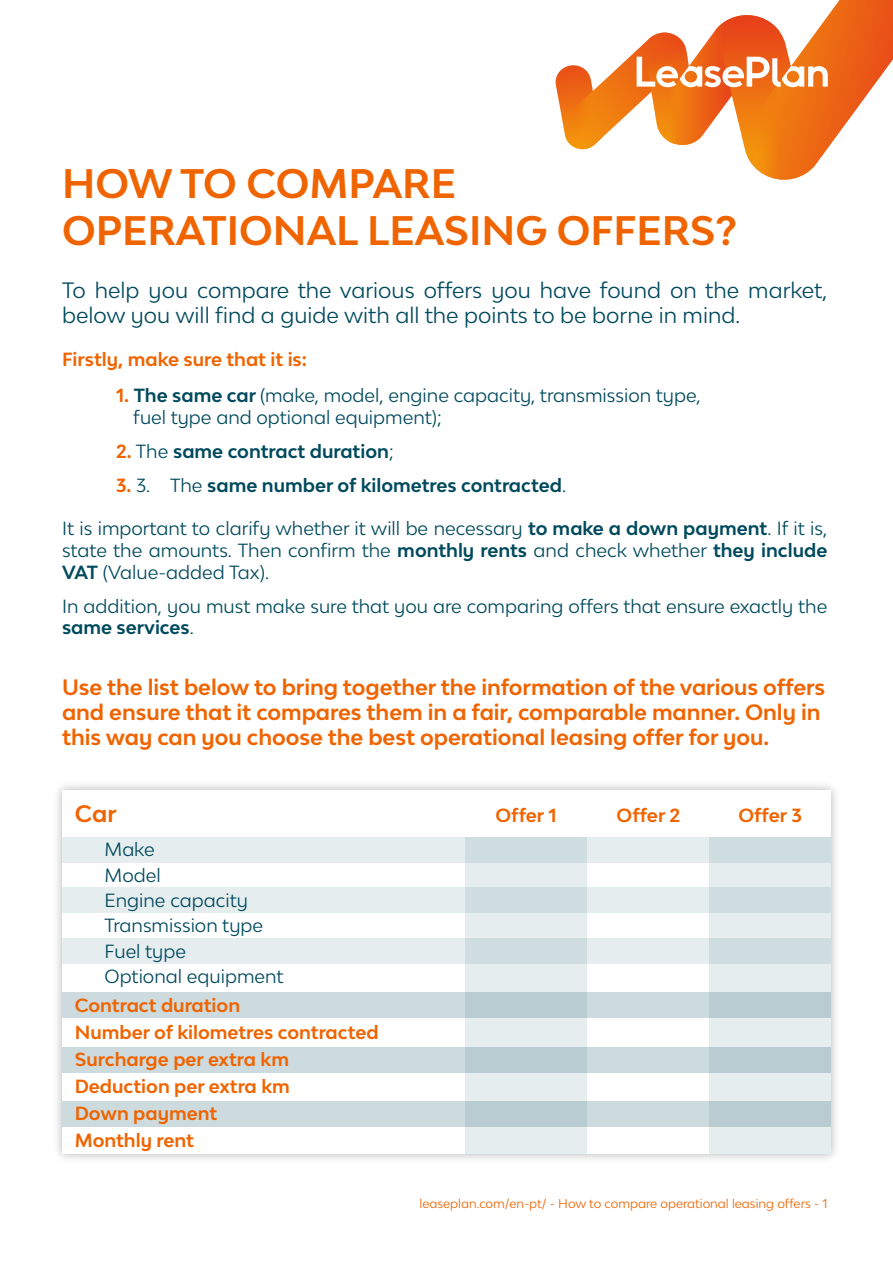
<style>
.page{position:relative;width:893px;height:1263px;background:#fff}
.page>*{position:absolute;margin:0;border:0;box-sizing:border-box;transform-origin:0 0}
.t1{font:700 39px/46.8px "Lease Plan";color:#f06400}
.t2{font:700 22.5px "Lease Plan";color:#f06400}
.t3{font:700 21px/25.2px "Lease Plan";letter-spacing:-.005em;color:#f06400}
.t4{font:21px/25.2px "Lease Plan";color:#004a5d}
.t5{font:18px/25.2px "Lease Plan";color:#004a5d}
.t6{font:700 18px/27px "Lease Plan";color:#f06400}
.t7{font:700 18px "Lease Plan";color:#004a5d}
.t8{font:12px "Lease Plan";color:#f06400}
.s1{font-weight:700;color:#f06400}
.s2{font-weight:700}
.s3{color:#f06400}
.s4{font-weight:400}
</style>
<div class="page">
<svg style="left:556px;top:0;width:337px;height:180px"></svg>
<div style="left:62px;top:837px;width:769px;height:25px;background:#e6edef"></div>
<div style="left:62px;top:992px;width:769px;height:25px;background:#cddbdf"></div>
<div style="left:62px;top:1048px;width:769px;height:25px;background:#cddbdf"></div>
<div style="left:62px;top:1101px;width:769px;height:25px;background:#cddbdf"></div>
<div style="left:62px;top:888px;width:769px;height:25px;background:#e6edef"></div>
<div style="left:62px;top:939px;width:769px;height:25px;background:#e6edef"></div>
<svg style="left:465px;top:837px;width:122px;height:316px;background:#d4e0e4"></svg>
<svg style="left:709px;top:837px;width:122px;height:316px;background:#d4e0e4"></svg>
<h1 class="t1" style="left:62px;top:159px;width:676px">HOW TO COMPARE<br>OPERATIONAL LEASING OFFERS?</h1>
<p class="t4" style="left:62px;top:277px;width:767px">To help you compare the various offers you have found on the market, below you will find a guide with all the points to be borne in mind.</p>
<p class="t6" style="left:62px;top:346px;width:247px">Firstly, make sure that it is:</p>
<p class="t5" style="left:133px;top:384px;width:569px;line-height:21.6px;text-indent:-17px"><span class="s1">1.</span> <span class="s2">The same car</span> (make, model, engine capacity, transmission type, fuel type and optional equipment);</p>
<p class="t7" style="left:116px;top:440px;width:280px"><span class="s3">2.</span> <span class="s4">The</span> same contract duration<span class="s4">;</span></p>
<p class="t7" style="left:116px;top:474px;width:452px"><span class="s3">3.</span> <span class="s4">3. The</span> same number of kilometres contracted<span class="s4">.</span></p>
<p class="t5" style="left:62px;top:517px;width:767px;line-height:21.6px;text-align:justify">It is important to clarify whether it will be necessary <span class="s2">to make a down payment</span>. If it is, state the amounts. Then confirm the <span class="s2">monthly rents</span> and check whether <span class="s2">they include VAT</span> (Value-added Tax).</p>
<p class="t5" style="left:62px;top:595px;width:767px;line-height:21.6px">In addition, you must make sure that you are comparing offers that ensure exactly the <span class="s2">same services</span>.</p>
<p class="t3" style="left:62px;top:674px;width:765px">Use the list below to bring together the information of the various offers and ensure that it compares them in a fair, comparable manner. Only in this way can you choose the best operational leasing offer for you.</p>
<p class="t2" style="left:75px;top:799px;width:43px">Car</p>
<p class="t5" style="left:105px;top:837px;width:180px">Make<br>Model<br>Engine capacity<br>Transmission type<br>Fuel type<br>Optional equipment</p>
<p class="t6" style="left:75px;top:991px;width:305px">Contract duration<br>Number of kilometres contracted<br>Surcharge per extra km<br>Deduction per extra km<br>Down payment<br>Monthly rent</p>
<p class="t6" style="left:496px;top:801px;width:63px">Offer 1</p>
<p class="t6" style="left:617px;top:801px;width:65px">Offer 2</p>
<p class="t6" style="left:738px;top:801px;width:65px">Offer 3</p>
<p class="t8" style="left:419px;top:1196px;width:409px">leaseplan.com/en-pt/ - How to compare operational leasing offers - 1</p>
</div>
